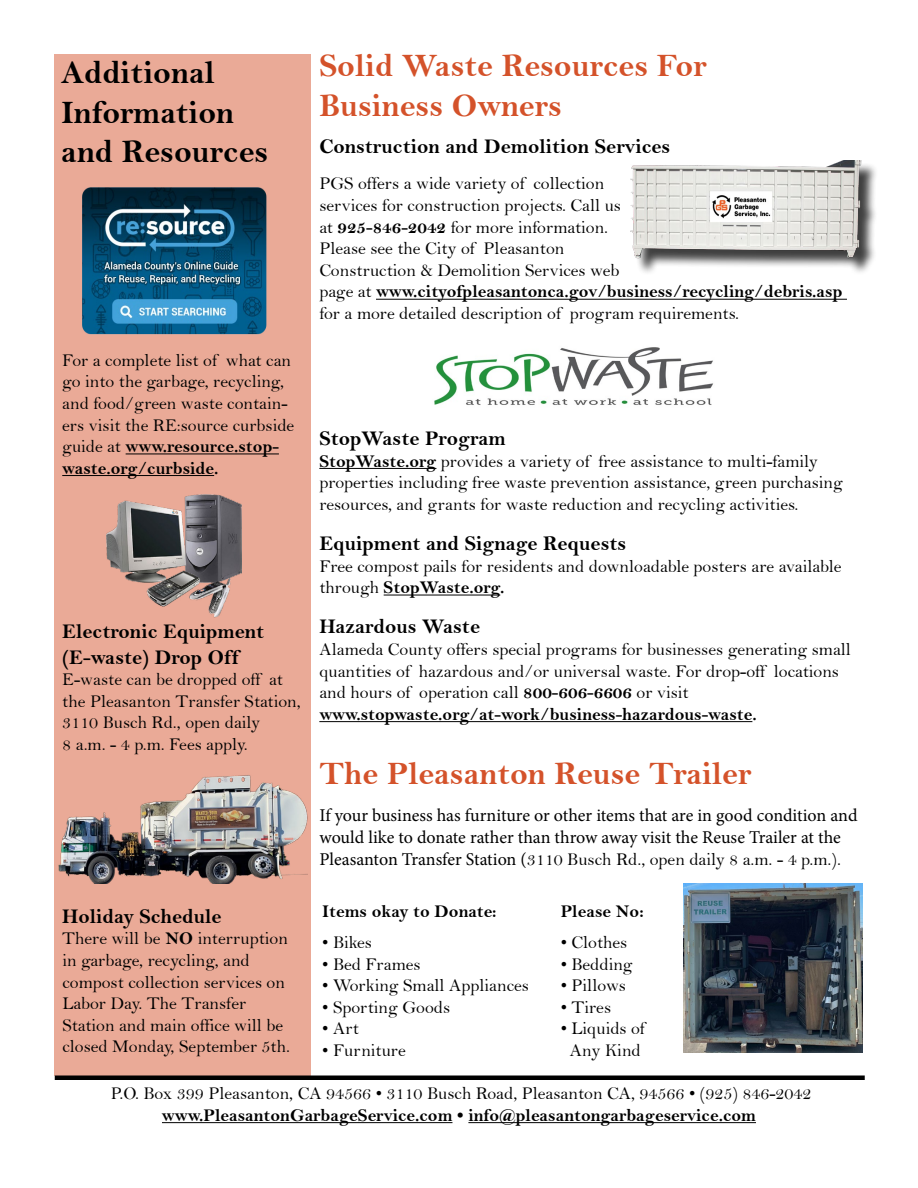
<style>
.page{position:relative;width:918px;height:1188px;background:#fff}
.page>*{position:absolute;margin:0;border:0;box-sizing:border-box;transform-origin:0 0}
.Headline_2{font:33px "Bell MT Bold";color:#d4522a}
.Headline_2-2{font:33px "Bell MT Bold";color:#000}
.t1{font:21px/25.2px "Bell MT Bold";color:#000}
.Text{font:18px/21.6px "Bell";color:#000}
.Text-2{font:18px/21.6px "Bell MT Bold";color:#000}
.t2{font:18px/22px "Minion Pro";letter-spacing:-.005em;color:#000}
.s1{font-family:"Bell MT Bold"}
.s2{font-family:"Bell"}
</style>
<div class="page">
<div style="left:54px;top:54px;width:257px;height:1022px;background:#eaaa97"></div>
<hr style="left:55px;top:1076px;width:810px;height:4px;background:#000">
<hr style="left:162px;top:1122px;width:290px;height:1px;background:#000">
<hr style="left:468px;top:1122px;width:288px;height:1px;background:#000">
<div style="left:634px;top:163px;width:245px;height:112px;background:#000;opacity:.75"></div>
<img style="left:630px;top:160px;width:233px;height:101px">
<img style="left:434px;top:347px;width:279px;height:58px">
<hr style="left:376px;top:299px;width:471px;height:1px;background:#000">
<hr style="left:319px;top:468px;width:117px;height:1px;background:#000">
<hr style="left:384px;top:595px;width:116px;height:1px;background:#000">
<hr style="left:319px;top:721px;width:433px;height:1px;background:#000">
<img style="left:683px;top:883px;width:179px;height:170px">
<hr style="left:126px;top:453px;width:153px;height:1px;background:#000">
<hr style="left:62px;top:475px;width:152px;height:1px;background:#000">
<img style="left:82px;top:187px;width:185px;height:148px">
<img style="left:107px;top:495px;width:134px;height:123px">
<img style="left:58px;top:775px;width:250px;height:108px">
<h2 class="Headline_2-2" style="left:61px;top:53px;width:155px">Additional</h2>
<h2 class="Headline_2-2" style="left:61px;top:93px;width:174px">Information</h2>
<h2 class="Headline_2-2" style="left:61px;top:132px;width:209px">and Resources</h2>
<h2 class="Headline_2" style="left:319px;top:46px;width:389px">Solid Waste Resources For</h2>
<h2 class="Headline_2" style="left:319px;top:85px;width:244px">Business Owners</h2>
<h3 class="t1" style="left:319px;top:133px;width:353px">Construction and Demolition Services</h3>
<p class="Text" style="left:319px;top:173px;width:303px">PGS offers a wide variety of collection services for construction projects. Call us at <span class="s1">925-846-2042</span> for more information.<br>Please see the City of Pleasanton</p>
<p class="Text-2" style="left:319px;top:259px;width:525px"><span class="s2">Construction &amp; Demolition Services web<br>page at</span> www.cityofpleasantonca.gov/business/recycling/debris.asp</p>
<p class="Text" style="left:319px;top:302px;width:421px">for a more detailed description of program requirements.</p>
<p class="Text" style="left:62px;top:349px;width:233px">For a complete list of what can go into the garbage, recycling, and food/green waste contain&shy;ers visit the RE:source curbside guide at <span class="s1">www.resource.stop&shy;waste.org/curbside.</span></p>
<h3 class="t1" style="left:319px;top:426px;width:188px">StopWaste Program</h3>
<p class="Text" style="left:319px;top:450px;width:525px"><span class="s1">StopWaste.org</span> provides a variety of free assistance to multi-family properties including free waste prevention assistance, green purchasing resources, and grants for waste reduction and recycling activities.</p>
<h3 class="t1" style="left:319px;top:531px;width:308px">Equipment and Signage Requests</h3>
<p class="Text" style="left:319px;top:555px;width:524px">Free compost pails for residents and downloadable posters are available through <span class="s1">StopWaste.org.</span></p>
<h3 class="t1" style="left:319px;top:614px;width:162px">Hazardous Waste</h3>
<p class="Text" style="left:319px;top:638px;width:533px">Alameda County offers special programs for businesses generating small quantities of hazardous and/or universal waste. For drop-off locations and hours of operation call <span class="s1">800-606-6606</span> or visit</p>
<p class="Text-2" style="left:319px;top:703px;width:439px">www.stopwaste.org/at-work/business-hazardous-waste.</p>
<h2 class="Headline_2" style="left:319px;top:754px;width:433px">The Pleasanton Reuse Trailer</h2>
<p class="t2" style="left:319px;top:804px;width:540px">If your business has furniture or other items that are in good condition and would like to donate rather than throw away visit the Reuse Trailer at the<br>Pleasanton Transfer Station (<span class="s2">3110 Busch Rd., open daily 8 a.m. - 4 p.m.).</span></p>
<p class="Text-2" style="left:322px;top:901px;width:176px">Items okay to Donate:</p>
<p class="Text" style="left:322px;top:931px;width:51px">• Bikes</p>
<p class="Text" style="left:322px;top:953px;width:100px">• Bed Frames</p>
<p class="Text" style="left:322px;top:975px;width:208px">• Working Small Appliances</p>
<p class="Text" style="left:322px;top:996px;width:130px">• Sporting Goods</p>
<p class="Text" style="left:322px;top:1018px;width:38px">• Art</p>
<p class="Text" style="left:322px;top:1039px;width:85px">• Furniture</p>
<h3 class="t1" style="left:62px;top:619px;width:204px">Electronic Equipment (E-waste) Drop Off</h3>
<p class="Text" style="left:62px;top:669px;width:240px">E-waste can be dropped off at the Pleasanton Transfer Station,<br>3110 Busch Rd., open daily</p>
<p class="Text" style="left:62px;top:733px;width:187px">8 a.m. - 4 p.m. Fees apply.</p>
<p class="Text-2" style="left:561px;top:901px;width:84px">Please No:</p>
<p class="Text" style="left:561px;top:931px;width:68px">• Clothes</p>
<p class="Text" style="left:561px;top:953px;width:73px">• Bedding</p>
<p class="Text" style="left:561px;top:975px;width:67px">• Pillows</p>
<p class="Text" style="left:561px;top:996px;width:52px">• Tires</p>
<p class="Text" style="left:561px;top:1018px;width:86px">• Liquids of</p>
<p class="Text" style="left:570px;top:1039px;width:73px">Any Kind</p>
<h3 class="t1" style="left:62px;top:903px;width:161px">Holiday Schedule</h3>
<p class="Text" style="left:62px;top:928px;width:227px">There will be <span class="s1">NO</span> interruption in garbage, recycling, and</p>
<p class="Text" style="left:62px;top:971px;width:224px">compost collection services on<br>Labor Day. The Transfer</p>
<p class="Text" style="left:62px;top:1014px;width:229px">Station and main office will be closed Monday, September 5th.</p>
<p class="Text" style="left:111px;top:1083px;width:702px">P.O. Box 399 Pleasanton, CA 94566 • 3110 Busch Road, Pleasanton CA, 94566 • (925) 846-2042</p>
<p class="Text-2" style="left:162px;top:1104px;width:596px">www.PleasantonGarbageService.com • info@pleasantongarbageservice.com</p>
</div>
